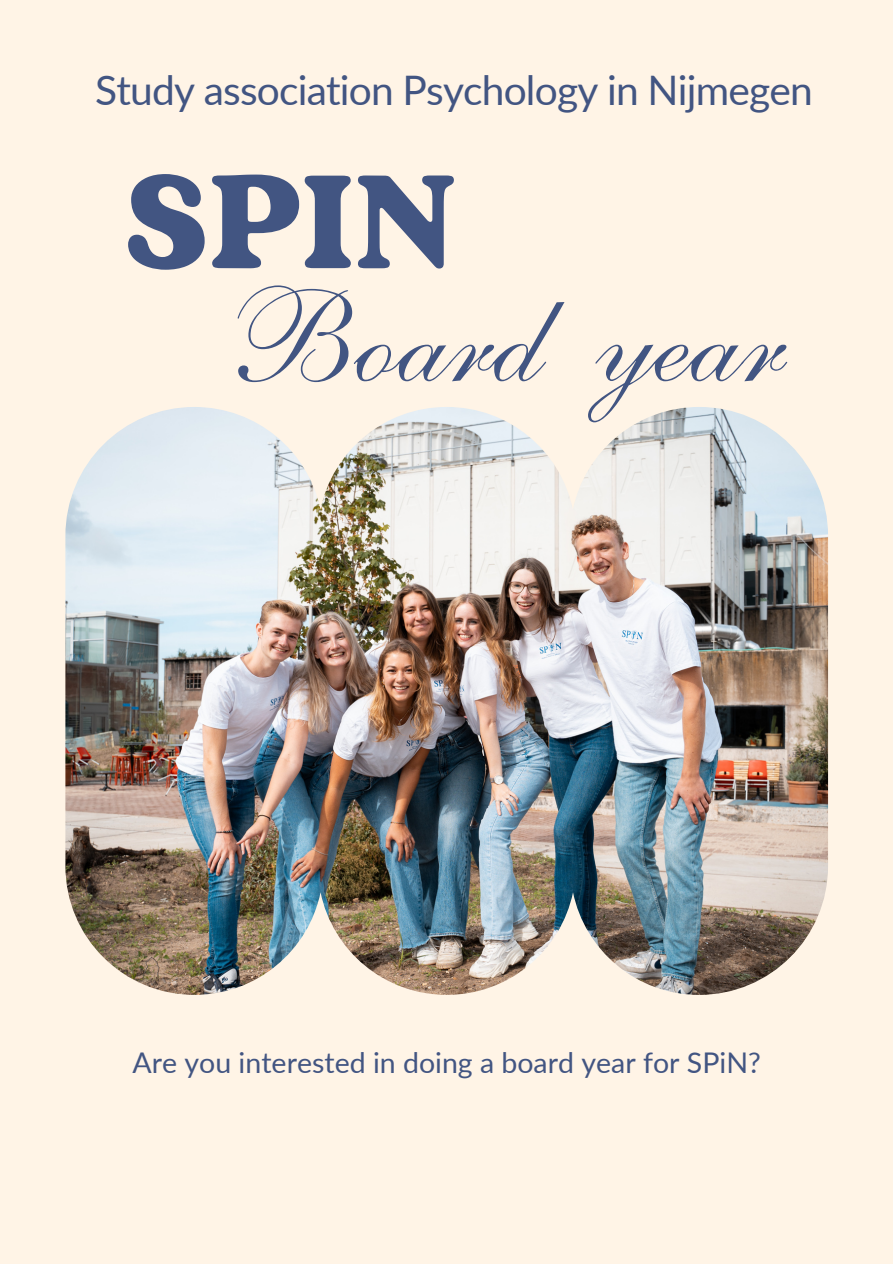
<style>
.page{position:relative;width:893px;height:1264px;background:#fff}
.page>*{position:absolute;margin:0;border:0;box-sizing:border-box;transform-origin:0 0}
.t1{font:700 132.15px "Bogart";color:#425582}
.t2{font:131.55px "Anastasia Script";color:#425582}
.t3{font:40.65px "Lato";letter-spacing:-.02em;color:#425582}
.t4{font:28.5px "Lato";color:#425582}
</style>
<div class="page">
<div style="left:0;top:0;width:892px;height:1263px;background:#fff4e6"></div>
<img style="left:65px;top:407px;width:763px;height:587px">
<p class="t3" style="left:95px;top:65px;width:719px">Study association Psychology in Nijmegen</p>
<h2 class="t1" style="left:125px;top:128px;width:332px">SPIN</h2>
<p class="t2" style="left:208px;top:302px;width:557px">Board year</p>
<p class="t4" style="left:132px;top:1044px;width:629px">Are you interested in doing a board year for SPiN?</p>
</div>
